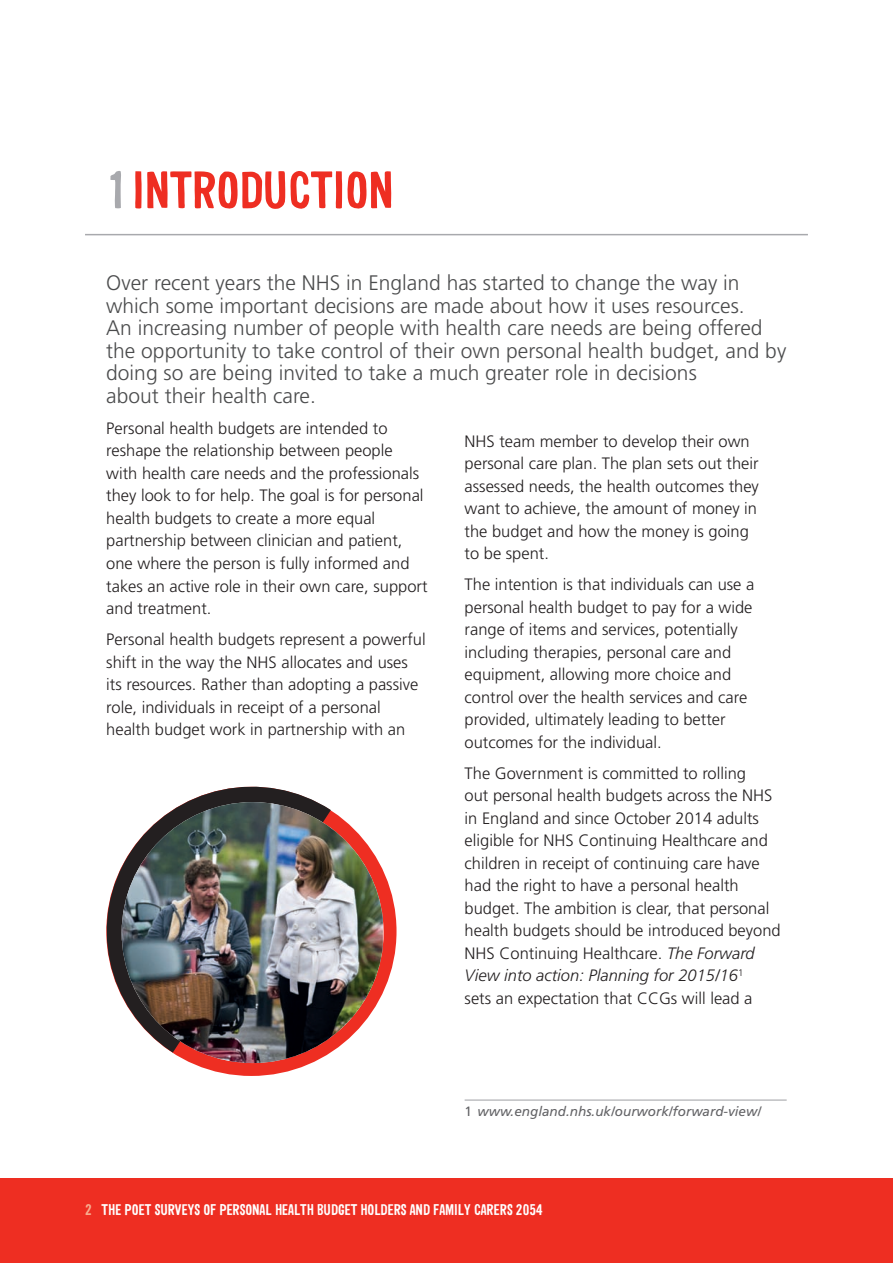
<style>
.page{position:relative;width:893px;height:1263px;background:#fff}
.page>*{position:absolute;margin:0;border:0;box-sizing:border-box;transform-origin:0 0}
.t1{font:700 51px "Sini";color:#ee2e22}
.t2{font:300 21px/22.5px "Frutiger";color:#4b4c4d}
.t3{font:300 16.5px/22.5px "Frutiger";color:#231f20}
.t4{font:700 15px "Sini";color:#fff}
.t5{font:italic 13.5px "Frutiger";color:#636366}
.s1{color:#a8a9ad}
.s2{font-style:italic}
.s3{font-style:normal}
.s4{color:#f8ad8f}
</style>
<div class="page">
<div style="left:0;top:1178px;width:893px;height:85px;background:#ee2e22"></div>
<hr style="left:85px;top:234px;width:723px;height:1px;background:#a8a9ad">
<hr style="left:465px;top:1099px;width:322px;height:2px;background:#a8a9ad">
<div style="left:106px;top:787px;width:290px;height:289px;background:#ee2e22;border-radius:50%"></div>
<svg style="left:106px;top:786px;width:211px;height:211px"></svg>
<img style="left:122px;top:802px;width:261px;height:261px">
<h1 class="t1" style="left:106px;top:158px;width:289px"><span class="s1">1</span> INTRODUCTION</h1>
<p class="t2" style="left:106px;top:272px;width:681px">Over recent years the NHS in England has started to change the way in which some important decisions are made about how it uses resources.<br>An increasing number of people with health care needs are being offered the opportunity to take control of their own personal health budget, and by doing so are being invited to take a much greater role in decisions<br>about their health care.</p>
<p class="t3" style="left:106px;top:417px;width:323px">Personal health budgets are intended to reshape the relationship between people with health care needs and the professionals they look to for help. The goal is for personal health budgets to create a more equal partnership between clinician and patient, one where the person is fully informed and takes an active role in their own care, support and treatment.</p>
<p class="t3" style="left:106px;top:628px;width:321px">Personal health budgets represent a powerful shift in the way the NHS allocates and uses its resources. Rather than adopting a passive role, individuals in receipt of a personal health budget work in partnership with an</p>
<p class="t3" style="left:465px;top:430px;width:296px">NHS team member to develop their own personal care plan. The plan sets out their assessed needs, the health outcomes they want to achieve, the amount of money in the budget and how the money is going to be spent.</p>
<p class="t3" style="left:465px;top:573px;width:291px">The intention is that individuals can use a personal health budget to pay for a wide range of items and services, potentially including therapies, personal care and equipment, allowing more choice and control over the health services and care provided, ultimately leading to better outcomes for the individual.</p>
<p class="t3" style="left:465px;top:762px;width:318px">The Government is committed to rolling<br>out personal health budgets across the NHS in England and since October 2014 adults eligible for NHS Continuing Healthcare and children in receipt of continuing care have had the right to have a personal health budget. The ambition is clear, that personal health budgets should be introduced beyond NHS Continuing Healthcare. <span class="s2">The Forward View into action: Planning for 2015/16</span><sup>1<br></sup>sets an expectation that CCGs will lead a</p>
<p class="t5" style="left:465px;top:1104px;width:298px"><span class="s3">1</span> www.england.nhs.uk/ourwork/forward-view/</p>
<p class="t4" style="left:85px;top:1200px;width:459px"><span class="s4">2</span> THE POET SURVEYS OF PERSONAL HEALTH BUDGET HOLDERS AND FAMILY CARERS 2054</p>
</div>
